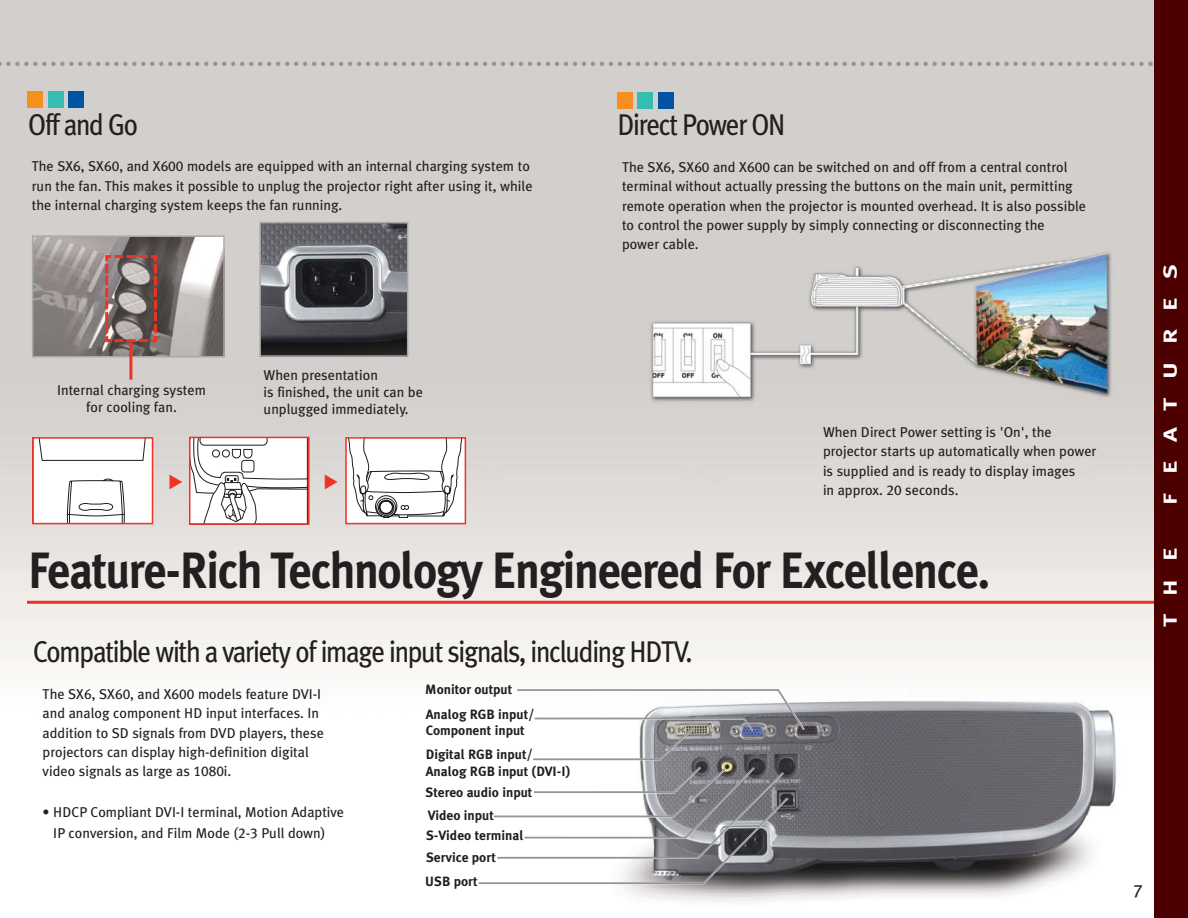
<style>
.page{position:relative;width:1188px;height:918px;background:#fff}
.page>*{position:absolute;margin:0;border:0;box-sizing:border-box;transform-origin:0 0}
.t1{font:700 51px "Meta Plus";letter-spacing:-.03em;color:#231f20;scale:.9 1}
.t2{font:30px "Meta Plus";letter-spacing:-.05em;color:#231f20;scale:.9 1}
.t3{font:700 18.9px "Meta Plus";letter-spacing:.71em;color:#fff;scale:1.35 1}
.t4{font:18px "Meta Plus Book Caps";color:#231f20}
.t5{font:14.25px/19.4px "Meta Plus";color:#231f20}
.t6{font:700 13.5px/16.2px "Meta Plus";color:#231f20}
.s1{font-family:"Meta Plus Book Caps"}
</style>
<div class="page">
<img style="left:0;top:0;width:1154px;height:903px">
<hr style="left:494px;top:816px;width:180px;height:2px;background:#fff">
<hr style="left:534px;top:791px;width:140px;height:2px;background:#939598">
<hr style="left:533px;top:758px;width:127px;height:2px;background:#939598">
<hr style="left:535px;top:718px;width:210px;height:2px;background:#fff">
<hr style="left:535px;top:718px;width:209px;height:1px;background:#939598">
<hr style="left:517px;top:689px;width:262px;height:2px;background:#939598">
<hr style="left:27px;top:601px;width:1141px;height:3px;background:#ee3224">
<svg style="left:0;top:62px;width:1153px;height:4px;background:#b9b7b7"></svg>
<img style="left:262px;top:225px;width:143px;height:129px">
<div style="left:259px;top:222px;width:149px;height:135px;border:2px solid #a7a9ac"></div>
<img style="left:35px;top:238px;width:187px;height:116px">
<div style="left:32px;top:235px;width:193px;height:122px;border:2px solid #a7a9ac"></div>
<svg style="left:104px;top:254px;width:54px;height:90px;background:#907370"></svg>
<hr style="left:129px;top:342px;width:3px;height:38px;background:#ee3224">
<div style="left:1154px;top:0;width:34px;height:918px;background:#4c0000"></div>
<svg style="left:35px;top:440px;width:115px;height:81px"></svg>
<div style="left:32px;top:437px;width:121px;height:87px;border:2px solid #ee3224"></div>
<svg style="left:192px;top:440px;width:115px;height:82px"></svg>
<div style="left:189px;top:437px;width:121px;height:88px;border:2px solid #ee3224"></div>
<svg style="left:348px;top:440px;width:115px;height:81px"></svg>
<div style="left:345px;top:437px;width:121px;height:87px;border:2px solid #ee3224"></div>
<div style="left:27px;top:91px;width:16px;height:16px;background:#f78f1e"></div>
<div style="left:48px;top:91px;width:16px;height:16px;background:#35bdb2"></div>
<div style="left:68px;top:91px;width:16px;height:16px;background:#0054a4"></div>
<div style="left:617px;top:93px;width:15px;height:16px;background:#f78f1e"></div>
<div style="left:638px;top:93px;width:15px;height:16px;background:#35bdb2"></div>
<div style="left:658px;top:93px;width:15px;height:16px;background:#0054a4"></div>
<hr style="left:494px;top:816px;width:180px;height:1px;background:#939598">
<hr style="left:524px;top:837px;width:162px;height:2px;background:#939598">
<hr style="left:497px;top:857px;width:201px;height:2px;background:#939598">
<hr style="left:479px;top:882px;width:225px;height:2px;background:#939598">
<svg style="left:657px;top:687px;width:149px;height:199px;background:#88888c"></svg>
<svg style="left:170px;top:475px;width:12px;height:15px"></svg>
<svg style="left:325px;top:475px;width:13px;height:15px"></svg>
<h2 class="t2" style="left:28px;top:114px;width:124px">Off and Go</h2>
<p class="t5" style="left:32px;top:158px;width:502px">The SX<span class="s1">6</span>, SX<span class="s1">60</span>, and X<span class="s1">600</span> models are equipped with an internal charging system to run the fan. This makes it possible to unplug the projector right after using it, while the internal charging system keeps the fan running.</p>
<p class="t5" style="left:57px;top:383px;width:150px;line-height:17.1px;text-align:center">Internal charging system for cooling fan.</p>
<p class="t5" style="left:264px;top:368px;width:161px;line-height:17.1px">When presentation<br>is finished, the unit can be unplugged immediately.</p>
<h2 class="t2" style="left:618px;top:114px;width:188px">Direct Power ON</h2>
<p class="t5" style="left:622px;top:159px;width:466px">The SX<span class="s1">6</span>, SX<span class="s1">60</span> and X<span class="s1">600</span> can be switched on and off from a central control terminal without actually pressing the buttons on the main unit, permitting remote operation when the projector is mounted overhead. It is also possible to control the power supply by simply connecting or disconnecting the<br>power cable.</p>
<p class="t5" style="left:823px;top:424px;width:275px">When Direct Power setting is 'On', the projector starts up automatically when power is supplied and is ready to display images<br>in approx. <span class="s1">20</span> seconds.</p>
<h1 class="t1" style="left:28px;top:553px;width:1070px">Feature-Rich Technology Engineered For Excellence.</h1>
<h2 class="t2" style="left:33px;top:641px;width:735px">Compatible with a variety of image input signals, including HDTV.</h2>
<p class="t5" style="left:43px;top:686px;width:283px">The SX6, SX<span class="s1">60</span>, and X<span class="s1">600</span> models feature DVI-I and analog component HD input interfaces. In addition to SD signals from DVD players, these projectors can display high-definition digital video signals as large as <span class="s1">1080</span>i.</p>
<p class="t5" style="left:43px;top:803px;width:303px;line-height:21px;text-align:center">• HDCP Compliant DVI-I terminal, Motion Adaptive<br>IP conversion, and Film Mode (<span class="s1">2-3</span> Pull down)</p>
<p class="t6" style="left:425px;top:682px;width:88px">Monitor output</p>
<p class="t6" style="left:426px;top:708px;width:110px">Analog RGB input/<br>Component input</p>
<p class="t6" style="left:426px;top:748px;width:146px">Digital RGB input/<br>Analog RGB input (DVI-I)</p>
<p class="t6" style="left:426px;top:786px;width:108px">Stereo audio input</p>
<p class="t6" style="left:426px;top:807px;width:99px;line-height:20.2px">Video input<br>S-Video terminal</p>
<p class="t6" style="left:426px;top:851px;width:71px">Service port</p>
<p class="t6" style="left:425px;top:875px;width:54px">USB port</p>
<h3 class="t3" style="left:1164px;top:505px;width:180px;rotate:-90deg">FEATURES</h3>
<h3 class="t3" style="left:1164px;top:627px;width:61px;rotate:-90deg">THE</h3>
<p class="t4" style="left:1133px;top:881px;width:11px">7</p>
</div>
